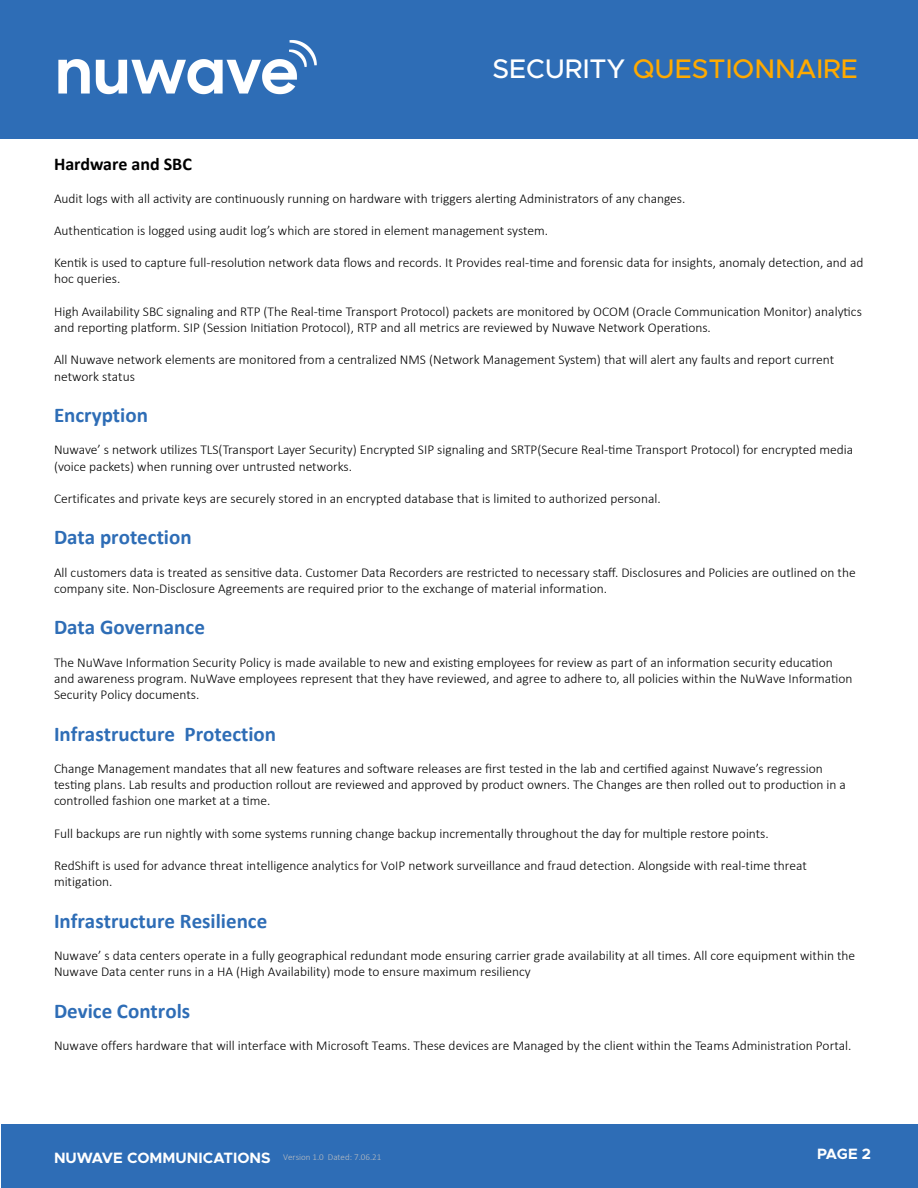
<style>
.page{position:relative;width:918px;height:1188px;background:#fff}
.page>*{position:absolute;margin:0;border:0;box-sizing:border-box;transform-origin:0 0}
.t1{font:500 27px "Metropolis";color:#fa0}
.t2{font:700 21px "Calibri";color:#2e6db6}
.t3{font:700 18px "Calibri";color:#000}
.t4{font:700 15px "Metropolis";color:#fff}
.t5{font:300 13.5px/16.2px "Calibri";color:#000}
.t6{font:300 9px "Calibri";color:#bcbec0}
.s1{color:#fff}
.s2{font-family:"Metropolis";font-weight:700;font-size:15px;color:#fff}
</style>
<div class="page">
<div style="left:0;top:0;width:918px;height:138px;background:#2e6db6"></div>
<img style="left:58px;top:40px;width:259px;height:55px">
<div style="left:1px;top:1124px;width:917px;height:63px;background:#2e6db6"></div>
<h1 class="t1" style="left:492px;top:52px;width:367px"><span class="s1">SECURITY</span> QUESTIONNAIRE</h1>
<h3 class="t3" style="left:54px;top:151px;width:139px">Hardware and SBC</h3>
<p class="t5" style="left:54px;top:190px;width:633px">Audit logs with all activity are continuously running on hardware with triggers alerting Administrators of any changes.</p>
<p class="t5" style="left:54px;top:222px;width:496px">Authentication is logged using audit log’s which are stored in element management system.</p>
<p class="t5" style="left:54px;top:255px;width:811px">Kentik is used to capture full-resolution network data flows and records. It Provides real-time and forensic data for insights, anomaly detection, and ad hoc queries.</p>
<p class="t5" style="left:54px;top:303px;width:809px">High Availability SBC signaling and RTP (The Real-time Transport Protocol) packets are monitored by OCOM (Oracle Communication Monitor) analytics and reporting platform. SIP (Session Initiation Protocol), RTP and all metrics are reviewed by Nuwave Network Operations.</p>
<p class="t5" style="left:54px;top:352px;width:782px">All Nuwave network elements are monitored from a centralized NMS (Network Management System) that will alert any faults and report current network status</p>
<h2 class="t2" style="left:54px;top:400px;width:96px">Encryption</h2>
<p class="t5" style="left:54px;top:442px;width:801px">Nuwave’ s network utilizes TLS(Transport Layer Security) Encrypted SIP signaling and SRTP(Secure Real-time Transport Protocol) for encrypted media (voice packets) when running over untrusted networks.</p>
<p class="t5" style="left:54px;top:490px;width:608px">Certificates and private keys are securely stored in an encrypted database that is limited to authorized personal.</p>
<h2 class="t2" style="left:54px;top:523px;width:139px">Data protection</h2>
<p class="t5" style="left:54px;top:564px;width:803px">All customers data is treated as sensitive data. Customer Data Recorders are restricted to necessary staff. Disclosures and Policies are outlined on the company site. Non-Disclosure Agreements are required prior to the exchange of material information.</p>
<h2 class="t2" style="left:54px;top:613px;width:152px">Data Governance</h2>
<p class="t5" style="left:54px;top:654px;width:800px">The NuWave Information Security Policy is made available to new and existing employees for review as part of an information security education and awareness program. NuWave employees represent that they have reviewed, and agree to adhere to, all policies within the NuWave Information<br>Security Policy documents.</p>
<h2 class="t2" style="left:54px;top:719px;width:224px">Infrastructure Protection</h2>
<p class="t5" style="left:54px;top:760px;width:793px">Change Management mandates that all new features and software releases are first tested in the lab and certified against Nuwave’s regression testing plans. Lab results and production rollout are reviewed and approved by product owners. The Changes are then rolled out to production in a controlled fashion one market at a time.</p>
<p class="t5" style="left:54px;top:825px;width:716px">Full backups are run nightly with some systems running change backup incrementally throughout the day for multiple restore points.</p>
<p class="t5" style="left:54px;top:858px;width:755px">RedShift is used for advance threat intelligence analytics for VoIP network surveillance and fraud detection. Alongside with real-time threat mitigation.</p>
<h2 class="t2" style="left:54px;top:906px;width:215px">Infrastructure Resilience</h2>
<p class="t5" style="left:54px;top:948px;width:803px">Nuwave’ s data centers operate in a fully geographical redundant mode ensuring carrier grade availability at all times. All core equipment within the<br>Nuwave Data center runs in a HA (High Availability) mode to ensure maximum resiliency</p>
<h2 class="t2" style="left:54px;top:996px;width:138px">Device Controls</h2>
<p class="t5" style="left:54px;top:1038px;width:799px">Nuwave offers hardware that will interface with Microsoft Teams. These devices are Managed by the client within the Teams Administration Portal.</p>
<p class="t6" style="left:54px;top:1152px;width:329px"><span class="s2">NUWAVE COMMUNICATIONS</span> Version 1.0 Dated: 7.06.21</p>
<p class="t4" style="left:817px;top:1145px;width:56px">PAGE 2</p>
</div>
